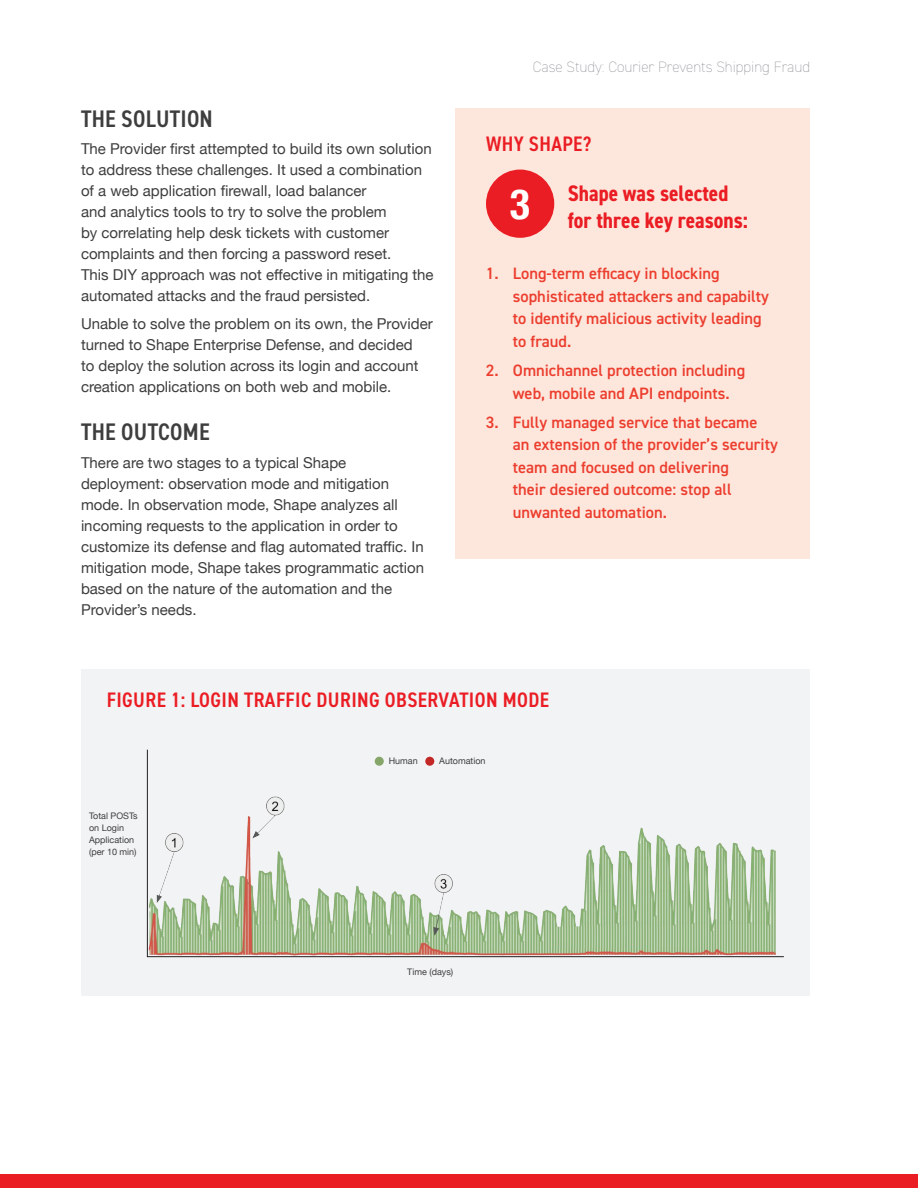
<style>
.page{position:relative;width:918px;height:1188px;background:#fff}
.page>*{position:absolute;margin:0;border:0;box-sizing:border-box;transform-origin:0 0}
.t1{font:700 condensed 42px "Helvetica Neue";color:#fff}
.t2{font:600 condensed 24px "DIN2014";letter-spacing:.01em;color:#3e3e3f}
.t3{font:700 condensed 22.5px/27px "DIN2014";color:#eb1d24}
.t4{font:600 condensed 21px "DIN2014";letter-spacing:.02em;color:#eb1d24}
.t5{font:600 16.5px/22.5px "DIN2014";color:#ec3e2f}
.t6{font:15px/21px "Helvetica Neue";color:#3e3e3f}
.t7{font:200 15px "DIN2014";color:#939598}
.t8{font:9px/12px "Helvetica Neue";color:#3e3e3f}
</style>
<div class="page">
<div style="left:0;top:1174px;width:918px;height:14px;background:#eb1d24"></div>
<div style="left:456px;top:108px;width:354px;height:450px;background:#fde7dc"></div>
<div style="left:81px;top:670px;width:729px;height:326px;background:#f2f3f4"></div>
<svg style="left:147px;top:749px;width:637px;height:208px"></svg>
<div style="left:486px;top:170px;width:68px;height:68px;background:#eb1d24;border-radius:50%"></div>
<h2 class="t2" style="left:81px;top:102px;width:133px">THE SOLUTION</h2>
<p class="t6" style="left:81px;top:139px;width:354px">The Provider first attempted to build its own solution to address these challenges. It used a combination of a web application firewall, load balancer<br>and analytics tools to try to solve the problem<br>by correlating help desk tickets with customer complaints and then forcing a password reset.<br>This DIY approach was not effective in mitigating the automated attacks and the fraud persisted.</p>
<p class="t6" style="left:81px;top:314px;width:353px">Unable to solve the problem on its own, the Provider turned to Shape Enterprise Defense, and decided<br>to deploy the solution across its login and account creation applications on both web and mobile.</p>
<h2 class="t2" style="left:81px;top:416px;width:130px">THE OUTCOME</h2>
<p class="t6" style="left:81px;top:453px;width:345px">There are two stages to a typical Shape deployment: observation mode and mitigation mode. In observation mode, Shape analyzes all incoming requests to the application in order to customize its defense and flag automated traffic. In mitigation mode, Shape takes programmatic action based on the nature of the automation and the Provider’s needs.</p>
<p class="t7" style="left:533px;top:58px;width:279px">Case Study: Courier Prevents Shipping Fraud</p>
<h3 class="t4" style="left:486px;top:130px;width:107px">WHY SHAPE?</h3>
<h1 class="t1" style="left:510px;top:169px;width:22px">3</h1>
<h3 class="t3" style="left:568px;top:180px;width:182px">Shape was selected for three key reasons:</h3>
<p class="t5" style="left:513px;top:262px;width:258px;text-indent:-27px">1. Long-term efficacy in blocking sophisticated attackers and capabilty to identify malicious activity leading to fraud.</p>
<p class="t5" style="left:513px;top:359px;width:234px;text-indent:-27px">2. Omnichannel protection including web, mobile and API endpoints.</p>
<p class="t5" style="left:513px;top:410px;width:267px;text-indent:-27px">3. Fully managed service that became an extension of the provider’s security team and focused on delivering<br>their desiered outcome: stop all unwanted automation.</p>
<h3 class="t4" style="left:107px;top:686px;width:444px">FIGURE 1: LOGIN TRAFFIC DURING OBSERVATION MODE</h3>
<p class="t8" style="left:89px;top:811px;width:50px">Total POSTs on Login<br>Application (per 10 min)</p>
<p class="t8" style="left:389px;top:756px;width:31px">Human</p>
<p class="t8" style="left:439px;top:756px;width:48px">Automation</p>
<p class="t8" style="left:407px;top:966px;width:48px">Time (days)</p>
</div>
